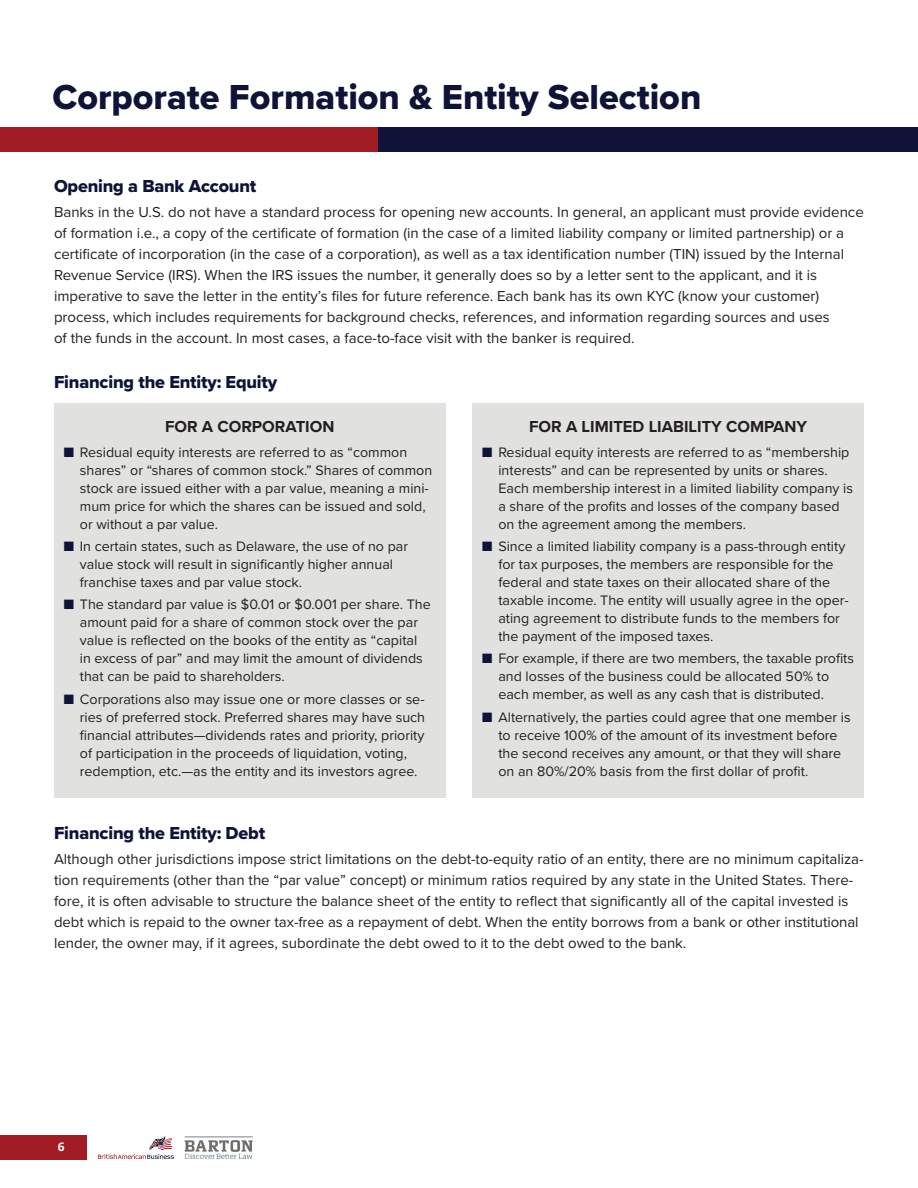
<style>
.page{position:relative;width:918px;height:1188px;background:#fff}
.page>*{position:absolute;margin:0;border:0;box-sizing:border-box;transform-origin:0 0}
.Heading_1___24pt{font:36px "Proxima Nova Extrabld";color:#0f1337}
.Subhead_1{font:18px "Proxima Nova Extrabld";letter-spacing:-.01em;color:#0f1337}
.t1{font:700 16.5px "Proxima Nova";color:#231f20}
.Body_Text{font:15px/21px "Proxima Nova";color:#231f20}
.t2{font:14.25px/18px "Proxima Nova";color:#231f20}
.t3{font:700 12px "Open Sans";color:#fff}
.s1{color:#0f1337}
</style>
<div class="page">
<div style="left:0;top:127px;width:918px;height:24px;background:#0f1337"></div>
<div style="left:0;top:1135px;width:86px;height:25px;background:#a11c25"></div>
<img style="left:184px;top:1136px;width:69px;height:23px">
<svg style="left:98px;top:1136px;width:76px;height:23px"></svg>
<div style="left:0;top:127px;width:378px;height:24px;background:#a11c25"></div>
<hr style="left:917px;top:178px;width:1px;height:226px;background:#a11c25">
<div style="left:54px;top:403px;width:392px;height:395px;background:#e1e2e0"></div>
<div style="left:472px;top:403px;width:392px;height:395px;background:#e1e2e0"></div>
<p class="Heading_1___24pt" style="left:52px;top:70px;width:650px">Corporate Formation &amp; Entity Selection</p>
<p class="Subhead_1" style="left:54px;top:173px;width:204px">Opening a Bank Account</p>
<p class="Body_Text" style="left:54px;top:201px;width:811px">Banks in the U.S. do not have a standard process for opening new accounts. In general, an applicant must provide evidence of formation i.e., a copy of the certificate of formation (in the case of a limited liability company or limited partnership) or a certificate of incorporation (in the case of a corporation), as well as a tax identification number (TIN) issued by the Internal Revenue Service (IRS). When the IRS issues the number, it generally does so by a letter sent to the applicant, and it is imperative to save the letter in the entity’s files for future reference. Each bank has its own KYC (know your customer) process, which includes requirements for background checks, references, and information regarding sources and uses<br>of the funds in the account. In most cases, a face-to-face visit with the banker is required.</p>
<p class="Subhead_1" style="left:54px;top:368px;width:225px">Financing the Entity: Equity</p>
<p class="t1" style="left:165px;top:414px;width:171px">FOR A CORPORATION</p>
<p class="t2" style="left:80px;top:442px;width:354px;text-indent:-16px"><span class="s1">■</span> Residual equity interests are referred to as “common shares” or “shares of common stock.” Shares of common stock are issued either with a par value, meaning a mini&shy;mum price for which the shares can be issued and sold, or without a par value.</p>
<p class="t2" style="left:80px;top:537px;width:330px;text-indent:-16px"><span class="s1">■</span> In certain states, such as Delaware, the use of no par value stock will result in significantly higher annual franchise taxes and par value stock.</p>
<p class="t2" style="left:80px;top:595px;width:352px;text-indent:-16px"><span class="s1">■</span> The standard par value is $0.01 or $0.001 per share. The amount paid for a share of common stock over the par value is reflected on the books of the entity as “capital in excess of par” and may limit the amount of dividends that can be paid to shareholders.</p>
<p class="t2" style="left:80px;top:689px;width:347px;text-indent:-16px"><span class="s1">■</span> Corporations also may issue one or more classes or se&shy;ries of preferred stock. Preferred shares may have such financial attributes—dividends rates and priority, priority of participation in the proceeds of liquidation, voting, redemption, etc.—as the entity and its investors agree.</p>
<p class="t1" style="left:529px;top:414px;width:280px">FOR A LIMITED LIABILITY COMPANY</p>
<p class="t2" style="left:498px;top:442px;width:356px;text-indent:-16px"><span class="s1">■</span> Residual equity interests are referred to as “membership interests” and can be represented by units or shares.<br>Each membership interest in a limited liability company is a share of the profits and losses of the company based on the agreement among the members.</p>
<p class="t2" style="left:498px;top:537px;width:352px;text-indent:-16px"><span class="s1">■</span> Since a limited liability company is a pass-through entity for tax purposes, the members are responsible for the federal and state taxes on their allocated share of the taxable income. The entity will usually agree in the oper&shy;ating agreement to distribute funds to the members for the payment of the imposed taxes.</p>
<p class="t2" style="left:498px;top:649px;width:357px;text-indent:-16px"><span class="s1">■</span> For example, if there are two members, the taxable profits and losses of the business could be allocated 50% to each member, as well as any cash that is distributed.</p>
<p class="t2" style="left:498px;top:707px;width:354px;text-indent:-16px"><span class="s1">■</span> Alternatively, the parties could agree that one member is to receive 100% of the amount of its investment before the second receives any amount, or that they will share on an 80%/20% basis from the first dollar of profit.</p>
<p class="Subhead_1" style="left:54px;top:820px;width:213px">Financing the Entity: Debt</p>
<p class="Body_Text" style="left:54px;top:848px;width:811px">Although other jurisdictions impose strict limitations on the debt-to-equity ratio of an entity, there are no minimum capitaliza&shy;tion requirements (other than the “par value” concept) or minimum ratios required by any state in the United States. There&shy;fore, it is often advisable to structure the balance sheet of the entity to reflect that significantly all of the capital invested is debt which is repaid to the owner tax-free as a repayment of debt. When the entity borrows from a bank or other institutional lender, the owner may, if it agrees, subordinate the debt owed to it to the debt owed to the bank.</p>
<p class="t3" style="left:58px;top:1138px;width:8px">6</p>
</div>
